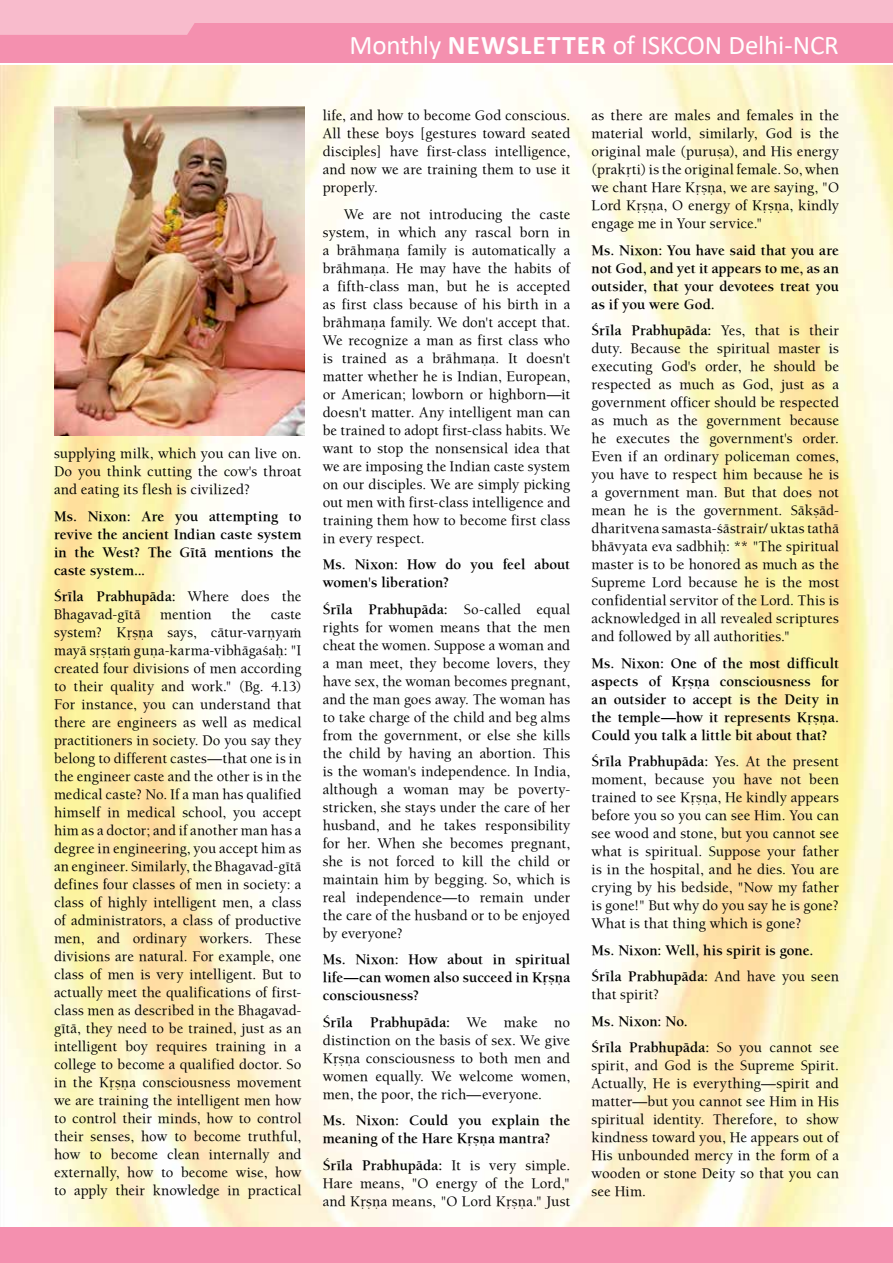
<style>
.page{position:relative;width:893px;height:1263px;background:#fff}
.page>*{position:absolute;margin:0;border:0;box-sizing:border-box;transform-origin:0 0}
.t1{font:27px "Calibri";letter-spacing:-.005em;color:#fff}
.t2{font:15px/18px "Balaram";letter-spacing:.01em;color:#000;text-align:justify}
.t3{font:700 15px/18px "Balaram";color:#000;text-align:justify}
.s1{font-weight:700}
.s2{font-weight:400}
</style>
<div class="page">
<div style="left:0;top:10px;width:893px;height:53px;background:#f490af"></div>
<div style="left:0;top:0;width:893px;height:23px;background:#f8bbcc"></div>
<div style="left:0;top:23px;width:195px;height:12px;background:#f8bbcc"></div>
<div style="left:0;top:1227px;width:893px;height:36px;background:#f490af"></div>
<img style="left:0;top:65px;width:893px;height:1161px">
<img style="left:54px;top:106px;width:250px;height:330px">
<p class="t2" style="left:54px;top:444px;width:249px">supplying milk, which you can live on.<br>Do you think cutting the cow's throat and eating its flesh is civilized?</p>
<p class="t3" style="left:54px;top:506px;width:249px">Ms. Nixon: Are you attempting to revive the ancient Indian caste system in the West? The Gétä mentions the caste system...</p>
<p class="t2" style="left:54px;top:587px;width:249px"><span class="s1">Çréla Prabhupäda:</span> Where does the<br>Bhagavad-gétä</p>
<p class="t2" style="left:160px;top:605px;width:53px">mention</p>
<p class="t2" style="left:231px;top:605px;width:21px">the</p>
<p class="t2" style="left:54px;top:605px;width:249px;text-indent:217px">caste system? Kåñëa says, cätur-varëyaà mayä såñöaà guëa-karma-vibhägaçaù: "I created four divisions of men according to their quality and work." (Bg. 4.13)<br>For instance, you can understand that there are engineers as well as medical practitioners in society. Do you say they belong to different castes—that one is in the engineer caste and the other is in the medical caste? No. If a man has qualified himself in medical school, you accept him as a doctor; and if another man has a degree in engineering, you accept him as an engineer. Similarly, the Bhagavad-gétä defines four classes of men in society: a class of highly intelligent men, a class of administrators, a class of productive men, and ordinary workers. These divisions are natural. For example, one class of men is very intelligent. But to actually meet the qualifications of first&shy;class men as described in the Bhagavad&shy;gétä, they need to be trained, just as an intelligent boy requires training in a college to become a qualified doctor. So in the Kåñëa consciousness movement we are training the intelligent men how to control their minds, how to control their senses, how to become truthful, how to become clean internally and externally, how to become wise, how to apply their knowledge in practical</p>
<h1 class="t1" style="left:349px;top:26px;width:491px">Monthly <span class="s1">NEWSLETTER</span> of ISKCON Delhi-NCR</h1>
<p class="t2" style="left:323px;top:106px;width:249px">life, and how to become God conscious.<br>All these boys [gestures toward seated disciples] have first-class intelligence, and now we are training them to use it properly.</p>
<p class="t2" style="left:323px;top:205px;width:249px;text-indent:21px">We are not introducing the caste system, in which any rascal born in a brähmaëa family is automatically a brähmaëa. He may have the habits of a fifth-class man, but he is accepted as first class because of his birth in a brähmaëa family. We don't accept that.<br>We recognize a man as first class who is trained as a brähmaëa. It doesn't matter whether he is Indian, European, or American; lowborn or highborn—it doesn't matter. Any intelligent man can be trained to adopt first-class habits. We want to stop the nonsensical idea that we are imposing the Indian caste system on our disciples. We are simply picking out men with first-class intelligence and training them how to become first class in every respect.</p>
<p class="t3" style="left:323px;top:555px;width:249px">Ms. Nixon: How do you feel about women's liberation?</p>
<p class="t2" style="left:323px;top:600px;width:249px"><span class="s1">Çréla Prabhupäda:</span> So-called equal rights for women means that the men cheat the women. Suppose a woman and a man meet, they become lovers, they have sex, the woman becomes pregnant, and the man goes away. The woman has to take charge of the child and beg alms from the government, or else she kills the child by having an abortion. This is the woman's independence. In India, although a woman may be poverty&shy;stricken, she stays under the care of her husband, and he takes responsibility for her. When she becomes pregnant, she is not forced to kill the child or maintain him by begging. So, which is real independence—to remain under the care of the husband or to be enjoyed by everyone?</p>
<p class="t3" style="left:323px;top:950px;width:249px">Ms. Nixon: How about in spiritual life—can women also succeed in Kåñëa consciousness?</p>
<p class="t2" style="left:323px;top:1013px;width:249px"><span class="s1">Çréla Prabhupäda:</span> We make no distinction on the basis of sex. We give Kåñëa consciousness to both men and women equally. We welcome women, men, the poor, the rich—everyone.</p>
<p class="t3" style="left:323px;top:1111px;width:249px">Ms. Nixon: Could you explain the meaning of the Hare Kåñëa mantra?</p>
<p class="t2" style="left:323px;top:1156px;width:249px"><span class="s1">Çréla Prabhupäda:</span> It is very simple.<br>Hare means, "O energy of the Lord," and Kåñëa means, "O Lord Kåñëa." Just</p>
<p class="t2" style="left:591px;top:106px;width:249px">as there are males and females in the material world, similarly, God is the original male (puruña), and His energy (prakåti) is the original female. So, when we chant Hare Kåñëa, we are saying, "O Lord Kåñëa, O energy of Kåñëa, kindly engage me in Your service."</p>
<p class="t3" style="left:591px;top:241px;width:249px">Ms. Nixon: You have said that you are not God, and yet it appears to me, as an outsider, that your devotees treat you as if you were God.</p>
<p class="t2" style="left:591px;top:321px;width:249px"><span class="s1">Çréla Prabhupäda:</span> Yes, that is their duty. Because the spiritual master is executing God's order, he should be respected as much as God, just as a government officer should be respected as much as the government because he executes the government's order.<br>Even if an ordinary policeman comes, you have to respect him because he is a government man. But that does not mean he is the government. Säkñäd&shy;dharitvena samasta-çästrair/ uktas tathä bhävyata eva sadbhiù: ** "The spiritual master is to be honored as much as the Supreme Lord because he is the most confidential servitor of the Lord. This is acknowledged in all revealed scriptures and followed by all authorities."</p>
<p class="t3" style="left:591px;top:654px;width:249px">Ms. Nixon: One of the most difficult aspects of Kåñëa consciousness for an outsider to accept is the Deity in the temple—how it represents Kåñëa.<br>Could you talk a little bit about that?</p>
<p class="t2" style="left:591px;top:752px;width:249px"><span class="s1">Çréla Prabhupäda:</span> Yes. At the present moment, because you have not been trained to see Kåñëa, He kindly appears before you so you can see Him. You can see wood and stone, but you cannot see what is spiritual. Suppose your father is in the hospital, and he dies. You are crying by his bedside, "Now my father is gone!" But why do you say he is gone?<br>What is that thing which is gone?</p>
<p class="t3" style="left:591px;top:936px;width:249px;line-height:26.5px">Ms. Nixon: Well, his spirit is gone.<br>Çréla Prabhupäda: <span class="s2">And have you seen</span></p>
<p class="t2" style="left:591px;top:985px;width:70px">that spirit?</p>
<p class="t3" style="left:591px;top:1007px;width:249px;line-height:26.5px">Ms. Nixon: No.<br>Çréla Prabhupäda: <span class="s2">So you cannot see</span></p>
<p class="t2" style="left:591px;top:1056px;width:249px">spirit, and God is the Supreme Spirit.<br>Actually, He is everything—spirit and matter—but you cannot see Him in His spiritual identity. Therefore, to show kindness toward you, He appears out of His unbounded mercy in the form of a wooden or stone Deity so that you can see Him.</p>
</div>
